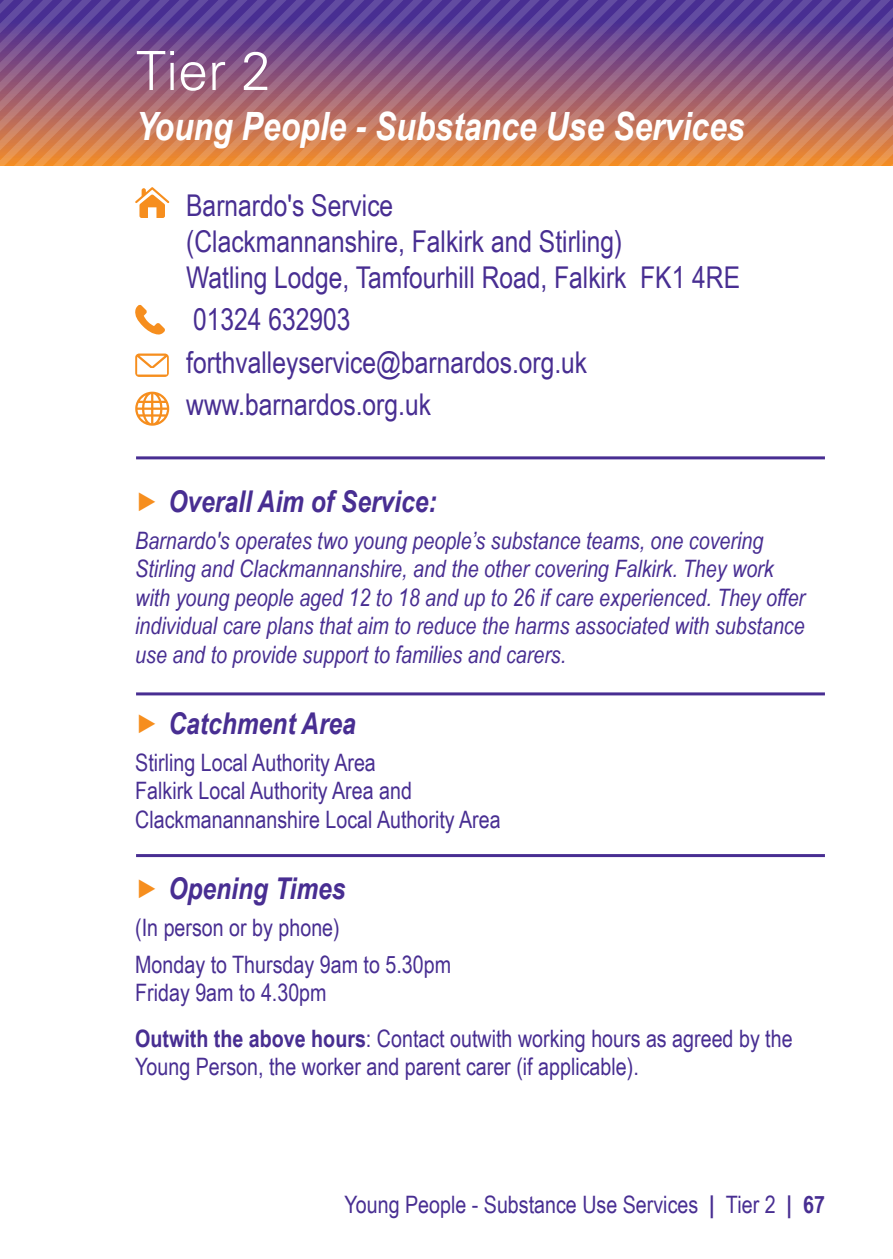
<style>
.page{position:relative;width:893px;height:1259px;background:#fff}
.page>*{position:absolute;margin:0;border:0;box-sizing:border-box;transform-origin:0 0}
.t1{font:300 54px "Univers LT";color:#fff}
.t2{font:italic 700 39px "Arial Narrow";color:#fff}
.t3{font:30px "Arial Narrow";color:#482e92}
.t4{font:italic 700 30px "Arial Narrow";color:#482e92}
.t5{font:24px/28.5px "Arial Narrow";color:#482e92}
.t6{font:italic 24px/28.5px "Arial Narrow";color:#482e92}
.s1{color:#f68e1e}
.s2{font-weight:700}
</style>
<div class="page">
<svg style="left:0;top:0;width:893px;height:166px;background:#996176"></svg>
<svg style="left:135px;top:187px;width:34px;height:31px"></svg>
<svg style="left:135px;top:304px;width:30px;height:31px"></svg>
<svg style="left:135px;top:353px;width:34px;height:24px"></svg>
<svg style="left:137px;top:356px;width:30px;height:18px"></svg>
<svg style="left:135px;top:392px;width:34px;height:34px"></svg>
<hr style="left:136px;top:692px;width:689px;height:3px;background:#482e92">
<hr style="left:136px;top:456px;width:689px;height:3px;background:#482e92">
<hr style="left:136px;top:854px;width:689px;height:3px;background:#482e92">
<p class="t1" style="left:136px;top:38px;width:137px">Tier 2</p>
<p class="t2" style="left:136px;top:97px;width:610px">Young People - Substance Use Services</p>
<p class="t3" style="left:186px;top:188px;width:209px">Barnardo's Service</p>
<p class="t3" style="left:186px;top:224px;width:438px">(Clackmannanshire, Falkirk and Stirling)</p>
<p class="t3" style="left:186px;top:260px;width:555px">Watling Lodge, Tamfourhill Road, Falkirk FK1 4RE</p>
<p class="t3" style="left:193px;top:303px;width:159px">01324 632903</p>
<p class="t3" style="left:186px;top:345px;width:403px">forthvalleyservice@barnardos.org.uk</p>
<p class="t3" style="left:186px;top:387px;width:246px">www.barnardos.org.uk</p>
<p class="t4" style="left:135px;top:478px;width:303px"><span class="s1">▶</span> Overall Aim of Service:</p>
<p class="t6" style="left:135px;top:525px;width:671px">Barnardo's operates two young people’s substance teams, one covering Stirling and Clackmannanshire, and the other covering Falkirk. They work with young people aged 12 to 18 and up to 26 if care experienced. They offer individual care plans that aim to reduce the harms associated with substance use and to provide support to families and carers.</p>
<p class="t4" style="left:135px;top:700px;width:222px"><span class="s1">▶</span> Catchment Area</p>
<p class="t5" style="left:135px;top:748px;width:242px">Stirling Local Authority Area</p>
<p class="t5" style="left:135px;top:776px;width:278px">Falkirk Local Authority Area and</p>
<p class="t5" style="left:135px;top:805px;width:367px">Clackmanannanshire Local Authority Area</p>
<p class="t4" style="left:135px;top:865px;width:212px"><span class="s1">▶</span> Opening Times</p>
<p class="t5" style="left:135px;top:913px;width:206px">(In person or by phone)</p>
<p class="t5" style="left:135px;top:950px;width:317px">Monday to Thursday 9am to 5.30pm</p>
<p class="t5" style="left:135px;top:978px;width:193px">Friday 9am to 4.30pm</p>
<p class="t5" style="left:135px;top:1024px;width:659px"><span class="s2">Outwith the above hours</span>: Contact outwith working hours as agreed by the<br>Young Person, the worker and parent carer (if applicable).</p>
<p class="t5" style="left:345px;top:1190px;width:482px">Young People - Substance Use Services <span class="s2">|</span> Tier 2 <span class="s2">| 67</span></p>
</div>
